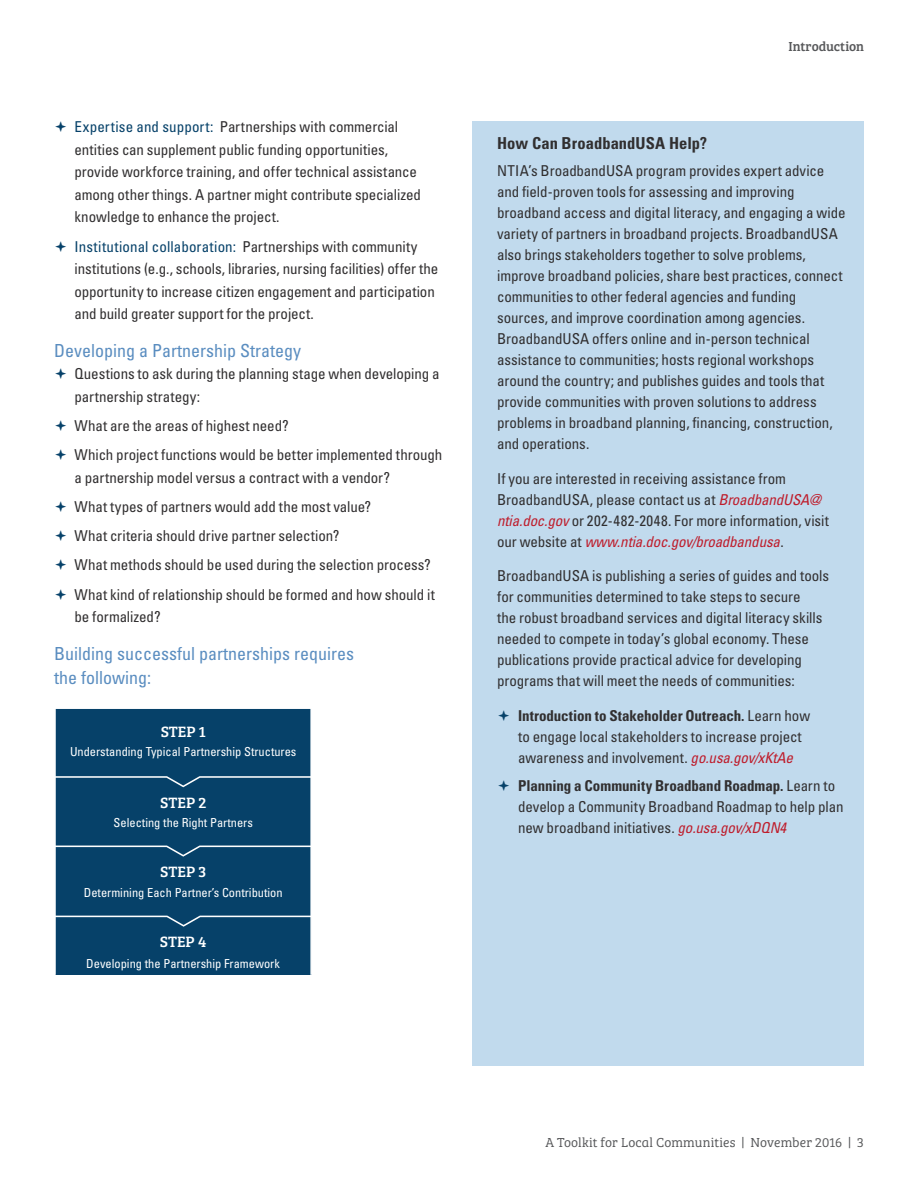
<style>
.page{position:relative;width:918px;height:1188px;background:#fff}
.page>*{position:absolute;margin:0;border:0;box-sizing:border-box;transform-origin:0 0}
._2_Subhead_2{font:condensed 18px/24px "Univers LT Std";color:#5a8dc0}
._5_Tip_Header{font:700 condensed 16.5px "Univers LT Std";letter-spacing:.005em;color:#312f30}
.t1{font:15.45px "Bree Serif";color:#fff}
.Blue_Box_Body{font:condensed 15px/21px "Univers LT Std";letter-spacing:-.005em;color:#312f30}
.t2{font:13.5px "Bree Serif Lt";letter-spacing:.01em;color:#57585a}
.t3{font:13.5px "Bree Serif";letter-spacing:-.005em;color:#57585a}
.t4{font:condensed 12.45px "Univers LT Std";color:#fff}
.s1{color:#064169}
.s2{font-style:italic;color:#be1d2c}
.s3{font-weight:700}
</style>
<div class="page">
<div style="left:472px;top:122px;width:392px;height:944px;background:#c1daed"></div>
<div style="left:55px;top:709px;width:257px;height:266px;background:#064169"></div>
<p class="Blue_Box_Body" style="left:74px;top:116px;width:348px;line-height:22.5px"><span class="s1">Expertise and support:</span> Partnerships with commercial entities can supplement public funding opportunities, provide workforce training, and offer technical assistance among other things. A partner might contribute specialized knowledge to enhance the project.</p>
<p class="Blue_Box_Body" style="left:74px;top:235px;width:365px;line-height:22.5px"><span class="s1">Institutional collaboration:</span> Partnerships with community institutions (e.g., schools, libraries, nursing facilities) offer the opportunity to increase citizen engagement and participation and build greater support for the project.</p>
<p class="_2_Subhead_2" style="left:54px;top:338px;width:248px">Developing a Partnership Strategy</p>
<p class="Blue_Box_Body" style="left:74px;top:362px;width:367px;line-height:22.5px">Questions to ask during the planning stage when developing a partnership strategy:</p>
<p class="Blue_Box_Body" style="left:74px;top:415px;width:216px">What are the areas of highest need?</p>
<p class="Blue_Box_Body" style="left:74px;top:443px;width:369px;line-height:22.5px">Which project functions would be better implemented through a partnership model versus a contract with a vendor?</p>
<p class="Blue_Box_Body" style="left:74px;top:496px;width:298px">What types of partners would add the most value?</p>
<p class="Blue_Box_Body" style="left:74px;top:525px;width:266px">What criteria should drive partner selection?</p>
<p class="Blue_Box_Body" style="left:74px;top:554px;width:358px">What methods should be used during the selection process?</p>
<p class="Blue_Box_Body" style="left:74px;top:583px;width:362px;line-height:22.5px">What kind of relationship should be formed and how should it be formalized?</p>
<p class="_2_Subhead_2" style="left:54px;top:641px;width:301px">Building successful partnerships requires the following:</p>
<p class="t1" style="left:161px;top:720px;width:47px">STEP 1</p>
<p class="t4" style="left:70px;top:743px;width:228px">Understanding Typical Partnership Structures</p>
<p class="t1" style="left:160px;top:791px;width:47px">STEP 2</p>
<p class="t4" style="left:114px;top:815px;width:141px">Selecting the Right Partners</p>
<p class="t1" style="left:160px;top:860px;width:47px">STEP 3</p>
<p class="t4" style="left:84px;top:884px;width:200px">Determining Each Partner’s Contribution</p>
<p class="t1" style="left:160px;top:930px;width:48px">STEP 4</p>
<p class="t4" style="left:86px;top:956px;width:195px">Developing the Partnership Framework</p>
<p class="t3" style="left:788px;top:36px;width:77px">Introduction</p>
<p class="_5_Tip_Header" style="left:497px;top:133px;width:211px">How Can BroadbandUSA Help?</p>
<p class="Blue_Box_Body" style="left:497px;top:160px;width:350px">NTIA’s BroadbandUSA program provides expert advice and field-proven tools for assessing and improving broadband access and digital literacy, and engaging a wide variety of partners in broadband projects. BroadbandUSA also brings stakeholders together to solve problems, improve broadband policies, share best practices, connect communities to other federal agencies and funding sources, and improve coordination among agencies.<br>BroadbandUSA offers online and in-person technical assistance to communities; hosts regional workshops around the country; and publishes guides and tools that provide communities with proven solutions to address problems in broadband planning, financing, construction, and operations.</p>
<p class="Blue_Box_Body" style="left:497px;top:468px;width:333px">If you are interested in receiving assistance from BroadbandUSA, please contact us at <span class="s2">BroadbandUSA@ ntia.doc.gov</span> or 202-482-2048. For more information, visit our website at <span class="s2">www.ntia.doc.gov/broadbandusa</span>.</p>
<p class="Blue_Box_Body" style="left:497px;top:565px;width:334px">BroadbandUSA is publishing a series of guides and tools for communities determined to take steps to secure<br>the robust broadband services and digital literacy skills needed to compete in today’s global economy. These publications provide practical advice for developing programs that will meet the needs of communities:</p>
<p class="Blue_Box_Body" style="left:518px;top:705px;width:294px"><span class="s3">Introduction to Stakeholder Outreach.</span> Learn how to engage local stakeholders to increase project awareness and involvement. <span class="s2">go.usa.gov/xKtAe</span></p>
<p class="Blue_Box_Body" style="left:518px;top:775px;width:327px"><span class="s3">Planning a Community Broadband Roadmap.</span> Learn to develop a Community Broadband Roadmap to help plan new broadband initiatives. <span class="s2">go.usa.gov/xDQN4</span></p>
<p class="t2" style="left:545px;top:1133px;width:320px">A Toolkit for Local Communities | November 2016 | 3</p>
</div>
